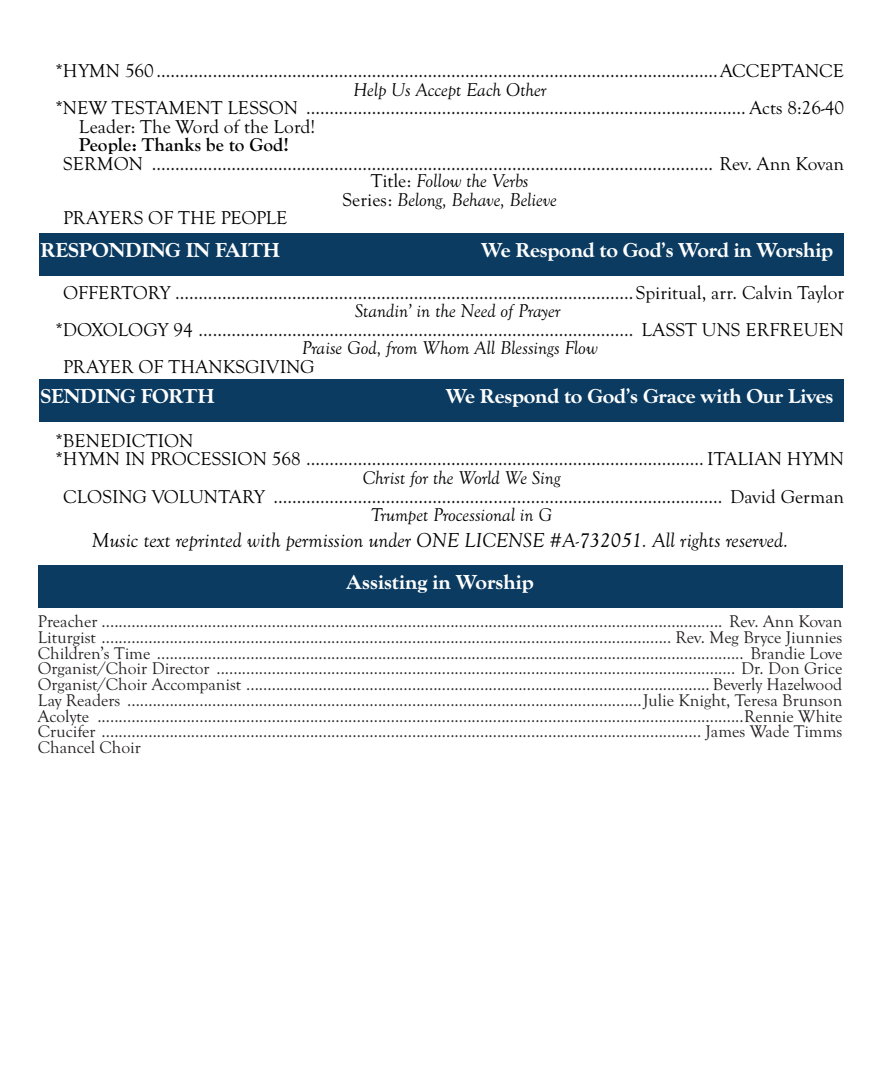
<style>
.page{position:relative;width:882px;height:1071px;background:#fff}
.page>*{position:absolute;margin:0;border:0;box-sizing:border-box;transform-origin:0 0}
.t1{font:700 expanded 21px "Goudy Old Sty";letter-spacing:-.01em;color:#fff}
.t2{font:italic 21px "Goudy Old Sty";color:#000}
.t3{font:19.25px "Goudy Old Sty";color:#000}
.t4{font:italic 19.25px "Goudy Old Sty";color:#000}
.t5{font:700 19.25px "Goudy Old Sty";color:#000}
.t6{font:17.5px "Goudy Old Sty";color:#231f20}
.s1{font-style:normal}
</style>
<div class="page">
<div style="left:40px;top:233px;width:804px;height:42px;background:#0b3b61"></div>
<div style="left:40px;top:380px;width:804px;height:42px;background:#0b3b61"></div>
<div style="left:38px;top:565px;width:804px;height:42px;background:#0b3b61"></div>
<p class="t3" style="left:55px;top:60px;width:790px">*HYMN 560 ........................................................................................................................ACCEPTANCE</p>
<p class="t4" style="left:353px;top:79px;width:195px">Help Us Accept Each Other</p>
<p class="t3" style="left:55px;top:97px;width:790px">*NEW TESTAMENT LESSON .............................................................................................. Acts 8:26-40</p>
<p class="t3" style="left:79px;top:116px;width:238px">Leader: The Word of the Lord!</p>
<p class="t5" style="left:79px;top:134px;width:211px">People: Thanks be to God!</p>
<p class="t3" style="left:63px;top:153px;width:782px">SERMON ........................................................................................................................ Rev. Ann Kovan</p>
<p class="t4" style="left:371px;top:170px;width:159px"><span class="s1">Title:</span> Follow the Verbs</p>
<p class="t4" style="left:343px;top:189px;width:216px"><span class="s1">Series:</span> Belong, Behave, Believe</p>
<p class="t3" style="left:63px;top:207px;width:226px">PRAYERS OF THE PEOPLE</p>
<p class="t1" style="left:40px;top:238px;width:241px">RESPONDING IN FAITH</p>
<p class="t1" style="left:482px;top:238px;width:353px">We Respond to God’s Word in Worship</p>
<p class="t3" style="left:63px;top:282px;width:782px">OFFERTORY ..................................................................................................Spiritual, arr. Calvin Taylor</p>
<p class="t4" style="left:355px;top:300px;width:207px">Standin’ in the Need of Prayer</p>
<p class="t3" style="left:55px;top:319px;width:790px">*DOXOLOGY 94 ............................................................................................. LASST UNS ERFREUEN</p>
<p class="t4" style="left:302px;top:337px;width:297px">Praise God, from Whom All Blessings Flow</p>
<p class="t3" style="left:63px;top:356px;width:253px">PRAYER OF THANKSGIVING</p>
<p class="t1" style="left:40px;top:384px;width:176px">SENDING FORTH</p>
<p class="t1" style="left:446px;top:384px;width:389px">We Respond to God’s Grace with Our Lives</p>
<p class="t3" style="left:55px;top:430px;width:140px">*BENEDICTION</p>
<p class="t3" style="left:55px;top:449px;width:790px">*HYMN IN PROCESSION 568 ..................................................................................... ITALIAN HYMN</p>
<p class="t4" style="left:363px;top:467px;width:200px">Christ for the World We Sing</p>
<p class="t3" style="left:63px;top:486px;width:782px">CLOSING VOLUNTARY ................................................................................................ David German</p>
<p class="t4" style="left:371px;top:504px;width:183px">Trumpet Processional in G</p>
<p class="t2" style="left:92px;top:529px;width:698px">Music text reprinted with permission under ONE LICENSE #A-732051. All rights reserved.</p>
<p class="t1" style="left:346px;top:570px;width:189px">Assisting in Worship</p>
<p class="t6" style="left:38px;top:612px;width:806px">Preacher .................................................................................................................................................. Rev. Ann Kovan</p>
<p class="t6" style="left:38px;top:628px;width:806px">Liturgist ...................................................................................................................................... Rev. Meg Bryce Jiunnies</p>
<p class="t6" style="left:38px;top:643px;width:806px">Children’s Time .......................................................................................................................................... Brandie Love</p>
<p class="t6" style="left:38px;top:659px;width:806px">Organist/Choir Director .......................................................................................................................... Dr. Don Grice</p>
<p class="t6" style="left:38px;top:675px;width:806px">Organist/Choir Accompanist ............................................................................................................. Beverly Hazelwood</p>
<p class="t6" style="left:38px;top:691px;width:806px">Lay Readers .........................................................................................................................Julie Knight, Teresa Brunson</p>
<p class="t6" style="left:38px;top:706px;width:806px">Acolyte ........................................................................................................................................................Rennie White</p>
<p class="t6" style="left:38px;top:722px;width:806px">Crucifer ............................................................................................................................................. James Wade Timms</p>
<p class="t6" style="left:38px;top:738px;width:105px">Chancel Choir</p>
</div>
